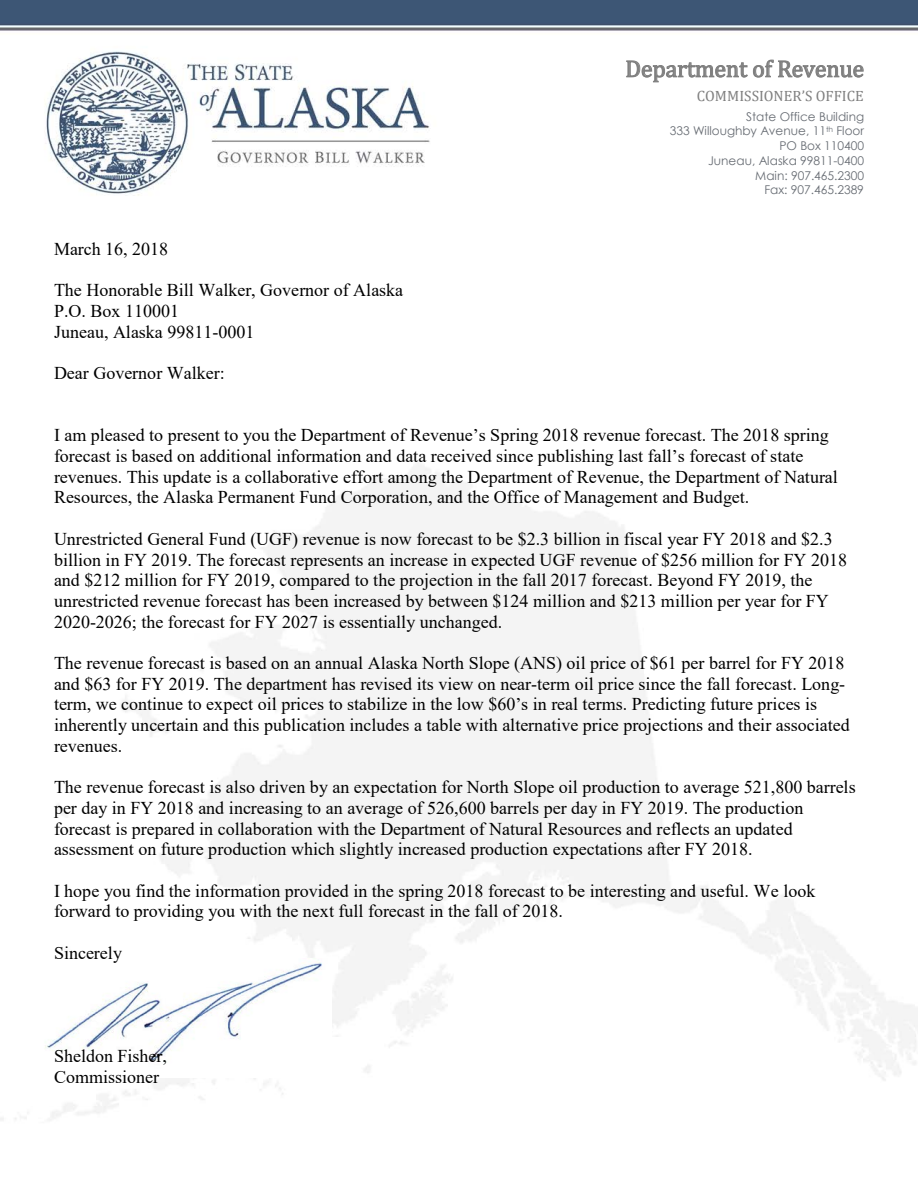
<style>
.page{position:relative;width:918px;height:1188px;background:#fff}
.page>*{position:absolute;margin:0;border:0;box-sizing:border-box;transform-origin:0 0}
.t1{font:24px "Cambria Math";letter-spacing:-.01em;color:#7f7f7f}
.t2{font:18px/20.7px "Times New Roman";color:#000}
.t3{font:15px "Cambria Math";color:#7f7f7f}
.t4{font:12px/14.7px "Century Gothic";color:#676c73;text-align:right}
</style>
<div class="page">
<img style="left:0;top:0;width:918px;height:1120px">
<svg style="left:626px;top:59px;width:238px;height:24px"></svg>
<img style="left:34px;top:958px;width:297px;height:119px">
<p class="t2" style="left:54px;top:238px;width:116px">March 16, 2018</p>
<p class="t2" style="left:54px;top:280px;width:351px">The Honorable Bill Walker, Governor of Alaska<br>P.O. Box 110001<br>Juneau, Alaska 99811-0001</p>
<p class="t2" style="left:54px;top:362px;width:172px">Dear Governor Walker:</p>
<p class="t1" style="left:625px;top:55px;width:240px">Department of Revenue</p>
<p class="t3" style="left:697px;top:87px;width:168px">COMMISSIONER’S OFFICE</p>
<p class="t4" style="left:670px;top:109px;width:196px">State Office Building<br>333 Willoughby Avenue, 11<sup>th</sup> Floor<br>PO Box 110400<br>Juneau, Alaska 99811-0400<br>Main: 907.465.2300<br>Fax: 907.465.2389</p>
<p class="t2" style="left:54px;top:424px;width:785px">I am pleased to present to you the Department of Revenue’s Spring 2018 revenue forecast. The 2018 spring forecast is based on additional information and data received since publishing last fall’s forecast of state revenues. This update is a collaborative effort among the Department of Revenue, the Department of Natural Resources, the Alaska Permanent Fund Corporation, and the Office of Management and Budget.</p>
<p class="t2" style="left:54px;top:528px;width:795px">Unrestricted General Fund (UGF) revenue is now forecast to be $2.3 billion in fiscal year FY 2018 and $2.3 billion in FY 2019. The forecast represents an increase in expected UGF revenue of $256 million for FY 2018 and $212 million for FY 2019, compared to the projection in the fall 2017 forecast. Beyond FY 2019, the unrestricted revenue forecast has been increased by between $124 million and $213 million per year for FY 2020-2026; the forecast for FY 2027 is essentially unchanged.</p>
<p class="t2" style="left:54px;top:652px;width:797px">The revenue forecast is based on an annual Alaska North Slope (ANS) oil price of $61 per barrel for FY 2018 and $63 for FY 2019. The department has revised its view on near-term oil price since the fall forecast. Long&shy;term, we continue to expect oil prices to stabilize in the low $60’s in real terms. Predicting future prices is inherently uncertain and this publication includes a table with alternative price projections and their associated revenues.</p>
<p class="t2" style="left:54px;top:776px;width:803px">The revenue forecast is also driven by an expectation for North Slope oil production to average 521,800 barrels per day in FY 2018 and increasing to an average of 526,600 barrels per day in FY 2019. The production forecast is prepared in collaboration with the Department of Natural Resources and reflects an updated assessment on future production which slightly increased production expectations after FY 2018.</p>
<p class="t2" style="left:54px;top:880px;width:763px">I hope you find the information provided in the spring 2018 forecast to be interesting and useful. We look forward to providing you with the next full forecast in the fall of 2018.</p>
<p class="t2" style="left:54px;top:942px;width:70px">Sincerely</p>
<p class="t2" style="left:54px;top:1045px;width:114px">Sheldon Fisher,<br>Commissioner</p>
</div>
